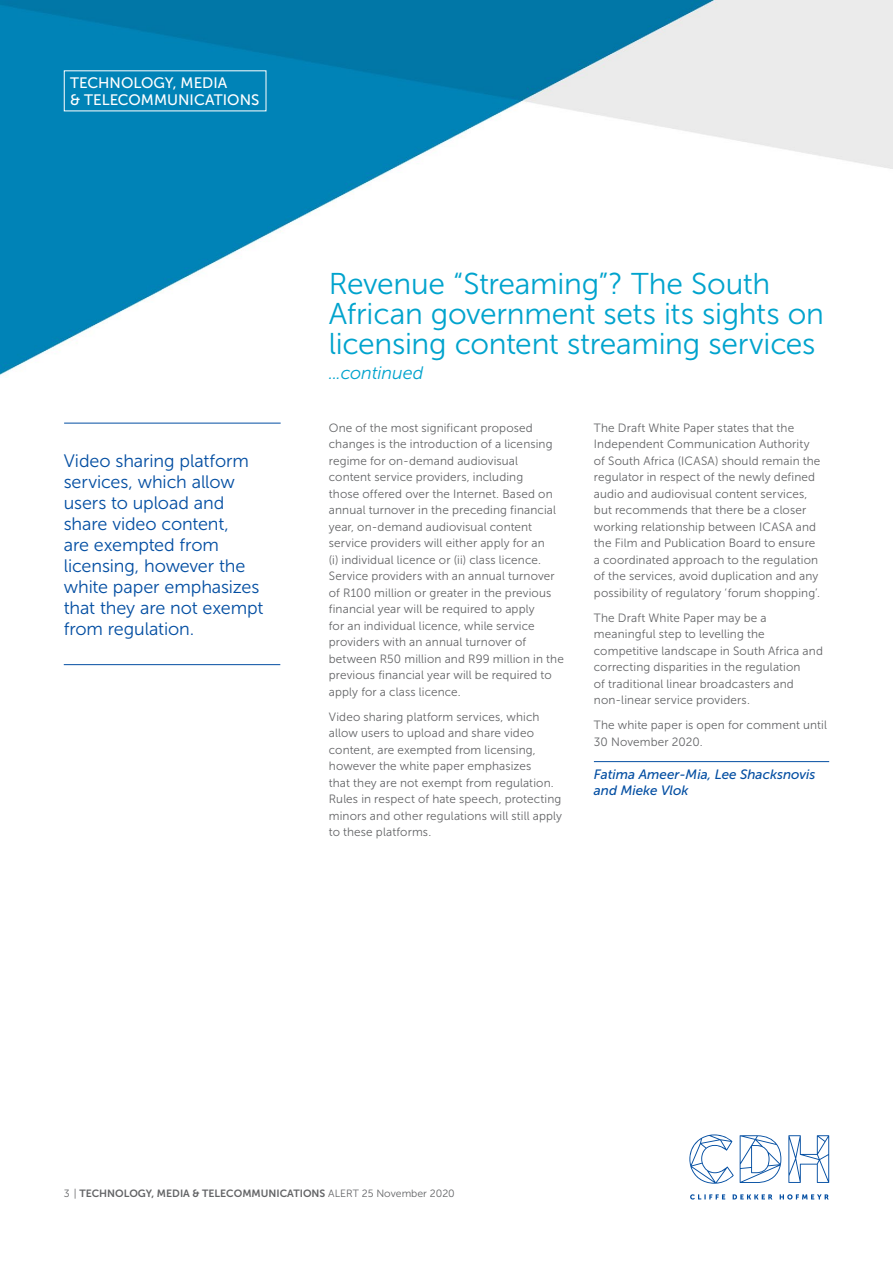
<style>
.page{position:relative;width:893px;height:1263px;background:#fff}
.page>*{position:absolute;margin:0;border:0;box-sizing:border-box;transform-origin:0 0}
.t1{font:30px/30px "Museo Sans 300";letter-spacing:-.01em;color:#00a3cd}
.t2{font:18px/21px "Museo Sans 300";letter-spacing:-.005em;color:#034ea2}
.t3{font:italic 18px "Museo Sans 300";letter-spacing:-.005em;color:#00a3cd}
.t4{font:15.15px/17.1px "Museo Sans 500";letter-spacing:.005em;color:#fff}
.t5{font:italic 13.5px/16.2px "Museo Sans 500";color:#034ea2}
.t6{font:12px/16.5px "Museo Sans 300";letter-spacing:.01em;color:#636466}
.t7{font:10.5px "Museo Sans 700";color:#636466}
.s1{font-family:"Museo Sans 300"}
</style>
<div class="page">
<svg style="left:690px;top:1194px;width:139px;height:5px"></svg>
<svg style="left:689px;top:1134px;width:45px;height:50px"></svg>
<svg style="left:740px;top:1135px;width:41px;height:48px"></svg>
<svg style="left:788px;top:1135px;width:41px;height:48px"></svg>
<img style="left:0;top:0;width:893px;height:375px">
<hr style="left:594px;top:761px;width:235px;height:1px;background:#034ea2">
<hr style="left:64px;top:423px;width:217px;height:1px;background:#034ea2">
<hr style="left:64px;top:664px;width:216px;height:1px;background:#034ea2">
<p class="t4" style="left:70px;top:74px;width:191px">TECHNOLOGY, MEDIA<br>&amp; TELECOMMUNICATIONS</p>
<h2 class="t2" style="left:64px;top:451px;width:201px">Video sharing platform services, which allow users to upload and share video content,<br>are exempted from licensing, however the white paper emphasizes that they are not exempt from regulation.</h2>
<h1 class="t1" style="left:329px;top:268px;width:497px">Revenue “Streaming”? The South<br>African government sets its sights on licensing content streaming services</h1>
<h2 class="t3" style="left:329px;top:363px;width:96px">...continued</h2>
<p class="t6" style="left:329px;top:419px;width:236px">One of the most significant proposed changes is the introduction of a licensing regime for on-demand audiovisual<br>content service providers, including<br>those offered over the Internet. Based on annual turnover in the preceding financial year, on-demand audiovisual content service providers will either apply for an<br>(i) individual licence or (ii) class licence.<br>Service providers with an annual turnover of R100 million or greater in the previous financial year will be required to apply<br>for an individual licence, while service providers with an annual turnover of between R50 million and R99 million in the previous financial year will be required to apply for a class licence.</p>
<p class="t6" style="left:329px;top:708px;width:235px">Video sharing platform services, which allow users to upload and share video content, are exempted from licensing, however the white paper emphasizes<br>that they are not exempt from regulation.<br>Rules in respect of hate speech, protecting minors and other regulations will still apply to these platforms.</p>
<p class="t6" style="left:594px;top:419px;width:228px">The Draft White Paper states that the Independent Communication Authority of South Africa (ICASA) should remain the regulator in respect of the newly defined audio and audiovisual content services, but recommends that there be a closer working relationship between ICASA and the Film and Publication Board to ensure a coordinated approach to the regulation of the services, avoid duplication and any possibility of regulatory ‘forum shopping’.</p>
<p class="t6" style="left:594px;top:609px;width:231px">The Draft White Paper may be a meaningful step to levelling the competitive landscape in South Africa and correcting disparities in the regulation<br>of traditional linear broadcasters and non-linear service providers.</p>
<p class="t6" style="left:594px;top:717px;width:235px">The white paper is open for comment until<br>30 November 2020.</p>
<p class="t5" style="left:594px;top:766px;width:223px">Fatima Ameer-Mia, Lee Shacksnovis and Mieke Vlok</p>
<p class="t7" style="left:64px;top:1187px;width:393px"><span class="s1">3 |</span> TECHNOLOGY, MEDIA &amp; TELECOMMUNICATIONS <span class="s1">ALERT 25 November 2020</span></p>
</div>
